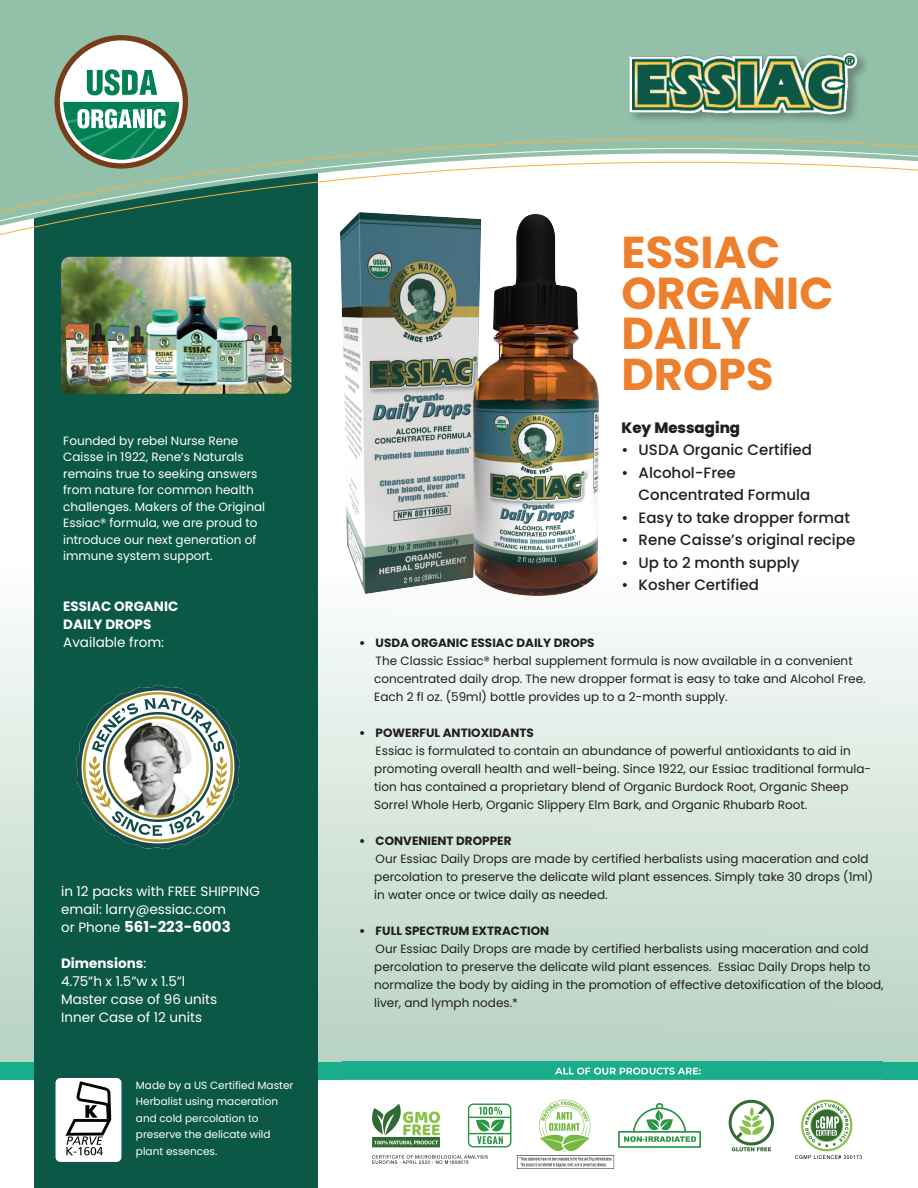
<style>
.page{position:relative;width:918px;height:1188px;background:#fff}
.page>*{position:absolute;margin:0;border:0;box-sizing:border-box;transform-origin:0 0}
.t1{font:700 44.7px/40.5px "Poppins";color:#ec802c}
.t2{font:500 15px/22.5px "Poppins";color:#211e1e}
.t3{font:700 15px "Poppins";color:#fff}
.t4{font:800 15px "Poppins";color:#211e1e}
.t5{font:13.5px/18px "Poppins";color:#fff}
.t6{font:700 13.5px/18px "Poppins";color:#fff}
.t7{font:12px/18px "Poppins";color:#211e1e}
.t8{font:12px/16.5px "Poppins";color:#fff}
.t9{font:10.5px/16.5px "Poppins";color:#fff}
.s1{font-weight:400;font-size:13.5px}
.s2{font-weight:700}
.s3{font-weight:800}
</style>
<div class="page">
<div style="left:0;top:1061px;width:918px;height:19px;background:#1aad8b"></div>
<div style="left:0;top:244px;width:918px;height:817px;background:linear-gradient(to bottom,#fff,#c1d8cb)"></div>
<div style="left:34px;top:108px;width:284px;height:1080px;background:#0c5847"></div>
<div style="left:0;top:0;width:918px;height:138px;background:#92c0a8"></div>
<svg style="left:0;top:138px;width:918px;height:10px;background:#98bea1"></svg>
<svg style="left:0;top:148px;width:918px;height:13px"></svg>
<svg style="left:0;top:161px;width:918px;height:74px"></svg>
<img style="left:624px;top:45px;width:244px;height:84px">
<div style="left:56px;top:1078px;width:65px;height:84px;background:#fff;border-radius:5px"></div>
<img style="left:65px;top:1081px;width:47px;height:75px">
<img style="left:343px;top:1067px;width:540px;height:102px">
<img style="left:61px;top:257px;width:230px;height:137px">
<img style="left:76px;top:685px;width:164px;height:164px">
<svg style="left:55px;top:35px;width:133px;height:134px"></svg>
<img style="left:340px;top:213px;width:259px;height:382px">
<img style="left:516px;top:1155px;width:98px;height:14px">
<hr style="left:318px;top:55px;width:1px;height:1080px;background:#ec1f26">
<hr style="left:885px;top:55px;width:1px;height:1080px;background:#ec1f26">
<hr style="left:601px;top:55px;width:1px;height:1080px;background:#ec1f26">
<hr style="left:34px;top:55px;width:1px;height:1080px;background:#ec1f26">
<p class="t8" style="left:63px;top:432px;width:203px">Founded by rebel Nurse Rene<br>Caisse in 1922, Rene’s Naturals remains true to seeking answers from nature for common health challenges. Makers of the Original<br>Essiac® formula, we are proud to introduce our next generation of immune system support.</p>
<p class="t6" style="left:63px;top:598px;width:117px">ESSIAC ORGANIC<br>DAILY DROPS</p>
<p class="t5" style="left:63px;top:634px;width:102px">Available from:</p>
<p class="t5" style="left:61px;top:882px;width:200px">in 12 packs with FREE SHIPPING email: larry@essiac.com</p>
<p class="t3" style="left:61px;top:918px;width:171px"><span class="s1">or Phone</span> 561-223-6003</p>
<p class="t5" style="left:61px;top:954px;width:157px"><span class="s2">Dimensions</span>:<br>4.75”h x 1.5”w x 1.5”l<br>Master case of 96 units<br>Inner Case of 12 units</p>
<p class="t9" style="left:136px;top:1077px;width:159px">Made by a US Certified Master<br>Herbalist using maceration and cold percolation to preserve the delicate wild plant essences.</p>
<h1 class="t1" style="left:622px;top:233px;width:213px">ESSIAC<br>ORGANIC<br>DAILY<br>DROPS</h1>
<p class="t4" style="left:622px;top:419px;width:120px">Key Messaging</p>
<p class="t2" style="left:622px;top:439px;width:192px">• USDA Organic Certified</p>
<p class="t2" style="left:639px;top:461px;width:173px;text-indent:-17px">• Alcohol-Free<br>Concentrated Formula</p>
<p class="t2" style="left:622px;top:506px;width:230px">• Easy to take dropper format</p>
<p class="t2" style="left:622px;top:529px;width:235px">• Rene Caisse’s original recipe</p>
<p class="t2" style="left:622px;top:551px;width:180px">• Up to 2 month supply</p>
<p class="t2" style="left:622px;top:574px;width:139px">• Kosher Certified</p>
<p class="t7" style="left:374px;top:634px;width:493px;text-indent:-15px"><span class="s3">•</span> <span class="s2">USDA ORGANIC ESSIAC DAILY DROPS<br></span>The Classic Essiac® herbal supplement formula is now available in a convenient concentrated daily drop. The new dropper format is easy to take and Alcohol Free.<br>Each 2 fl oz. (59ml) bottle provides up to a 2-month supply.</p>
<p class="t7" style="left:374px;top:724px;width:498px;text-indent:-15px"><span class="s3">•</span> <span class="s2">POWERFUL ANTIOXIDANTS<br></span>Essiac is formulated to contain an abundance of powerful antioxidants to aid in promoting overall health and well-being. Since 1922, our Essiac traditional formula&shy;tion has contained a proprietary blend of Organic Burdock Root, Organic Sheep Sorrel Whole Herb, Organic Slippery Elm Bark, and Organic Rhubarb Root.</p>
<p class="t7" style="left:374px;top:832px;width:501px;text-indent:-15px"><span class="s3">•</span> <span class="s2">CONVENIENT DROPPER<br></span>Our Essiac Daily Drops are made by certified herbalists using maceration and cold percolation to preserve the delicate wild plant essences. Simply take 30 drops (1ml) in water once or twice daily as needed.</p>
<p class="t7" style="left:374px;top:922px;width:511px;text-indent:-15px"><span class="s3">•</span> <span class="s2">FULL SPECTRUM EXTRACTION<br></span>Our Essiac Daily Drops are made by certified herbalists using maceration and cold percolation to preserve the delicate wild plant essences. Essiac Daily Drops help to normalize the body by aiding in the promotion of effective detoxification of the blood, liver, and lymph nodes.*</p>
</div>
